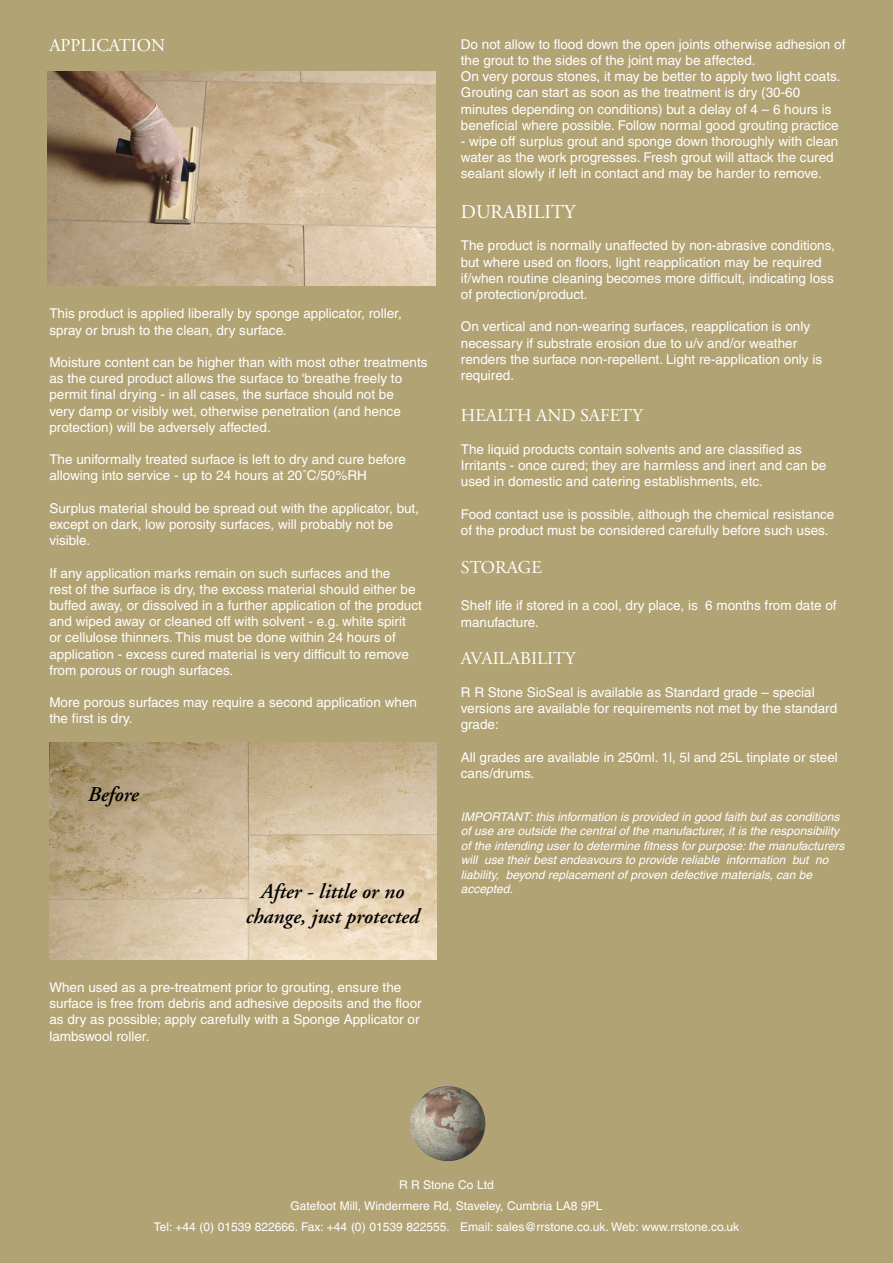
<style>
.page{position:relative;width:893px;height:1263px;background:#b2a374}
.page>*{position:absolute;margin:0;border:0;box-sizing:border-box;transform-origin:0 0}
.t1{font:italic 600 21px/25.2px "Adobe Garamond";color:#000;text-align:center}
.t2{font:19.5px "Adobe Garamond";color:#fff}
.t3{font:18px "Adobe Garamond";color:#fff}
.t4{font:13.5px/16.2px "Helvetica";color:#fff}
.t5{font:italic 12px/14.4px "Helvetica";color:#fff}
.t6{font:12px "Helvetica";color:#fff}
</style>
<div class="page">
<img style="left:410px;top:1086px;width:75px;height:75px">
<img style="left:48px;top:71px;width:388px;height:215px">
<img style="left:49px;top:743px;width:387px;height:217px">
<p class="t3" style="left:49px;top:36px;width:117px">APPLICATION</p>
<p class="t4" style="left:49px;top:305px;width:354px">This product is applied liberally by sponge applicator, roller, spray or brush to the clean, dry surface.</p>
<p class="t4" style="left:49px;top:354px;width:380px">Moisture content can be higher than with most other treatments as the cured product allows the surface to ‘breathe freely to permit final drying - in all cases, the surface should not be<br>very damp or visibly wet, otherwise penetration (and hence protection) will be adversely affected.</p>
<p class="t4" style="left:49px;top:451px;width:358px">The uniformally treated surface is left to dry and cure before allowing into service - up to 24 hours at 20˚C/50%RH</p>
<p class="t4" style="left:49px;top:500px;width:371px">Surplus material should be spread out with the applicator, but, except on dark, low porosity surfaces, will probably not be visible.</p>
<p class="t4" style="left:49px;top:565px;width:374px">If any application marks remain on such surfaces and the<br>rest of the surface is dry, the excess material should either be buffed away, or dissolved in a further application of the product and wiped away or cleaned off with solvent - e.g. white spirit<br>or cellulose thinners. This must be done within 24 hours of application - excess cured material is very difficult to remove from porous or rough surfaces.</p>
<p class="t4" style="left:49px;top:694px;width:369px">More porous surfaces may require a second application when the first is dry.</p>
<p class="t1" style="left:88px;top:782px;width:52px">Before</p>
<p class="t1" style="left:246px;top:879px;width:175px">After - little or no change, just protected</p>
<p class="t4" style="left:49px;top:979px;width:374px">When used as a pre-treatment prior to grouting, ensure the surface is free from debris and adhesive deposits and the floor as dry as possible; apply carefully with a Sponge Applicator or lambswool roller.</p>
<p class="t4" style="left:461px;top:36px;width:386px">Do not allow to flood down the open joints otherwise adhesion of the grout to the sides of the joint may be affected.</p>
<p class="t4" style="left:461px;top:68px;width:381px">On very porous stones, it may be better to apply two light coats.</p>
<p class="t4" style="left:461px;top:84px;width:379px">Grouting can start as soon as the treatment is dry (30-60 minutes depending on conditions) but a delay of 4 – 6 hours is beneficial where possible. Follow normal good grouting practice</p>
<p class="t4" style="left:461px;top:133px;width:379px">- wipe off surplus grout and sponge down thoroughly with clean water as the work progresses. Fresh grout will attack the cured sealant slowly if left in contact and may be harder to remove.</p>
<p class="t2" style="left:461px;top:201px;width:116px">DURABILITY</p>
<p class="t4" style="left:461px;top:237px;width:376px">The product is normally unaffected by non-abrasive conditions, but where used on floors, light reapplication may be required if/when routine cleaning becomes more difficult, indicating loss of protection/product.</p>
<p class="t4" style="left:461px;top:318px;width:363px">On vertical and non-wearing surfaces, reapplication is only necessary if substrate erosion due to u/v and/or weather renders the surface non-repellent. Light re-application only is required.</p>
<p class="t3" style="left:461px;top:406px;width:183px">HEALTH AND SAFETY</p>
<p class="t4" style="left:461px;top:441px;width:367px">The liquid products contain solvents and are classified as<br>Irritants - once cured; they are harmless and inert and can be used in domestic and catering establishments, etc.</p>
<p class="t4" style="left:461px;top:506px;width:375px">Food contact use is possible, although the chemical resistance of the product must be considered carefully before such uses.</p>
<p class="t3" style="left:461px;top:557px;width:82px">STORAGE</p>
<p class="t4" style="left:461px;top:597px;width:377px">Shelf life if stored in a cool, dry place, is 6 months from date of manufacture.</p>
<p class="t3" style="left:461px;top:649px;width:116px">AVAILABILITY</p>
<p class="t4" style="left:461px;top:684px;width:378px">R R Stone SioSeal is available as Standard grade – special versions are available for requirements not met by the standard grade:</p>
<p class="t4" style="left:461px;top:749px;width:378px">All grades are available in 250ml. 1l, 5l and 25L tinplate or steel cans/drums.</p>
<p class="t5" style="left:461px;top:809px;width:385px">IMPORTANT: this information is provided in good faith but as conditions of use are outside the central of the manufacturer, it is the responsibility of the intending user to determine fitness for purpose: the manufacturers will use their best endeavours to provide reliable information but no liability, beyond replacement of proven defective materials, can be accepted.</p>
<p class="t6" style="left:399px;top:1178px;width:96px">R R Stone Co Ltd</p>
<p class="t6" style="left:290px;top:1199px;width:314px">Gatefoot Mill, Windermere Rd, Staveley, Cumbria LA8 9PL</p>
<p class="t6" style="left:154px;top:1220px;width:587px">Tel: +44 (0) 01539 822666. Fax: +44 (0) 01539 822555. Email: sales@rrstone.co.uk. Web: www.rrstone.co.uk</p>
</div>
